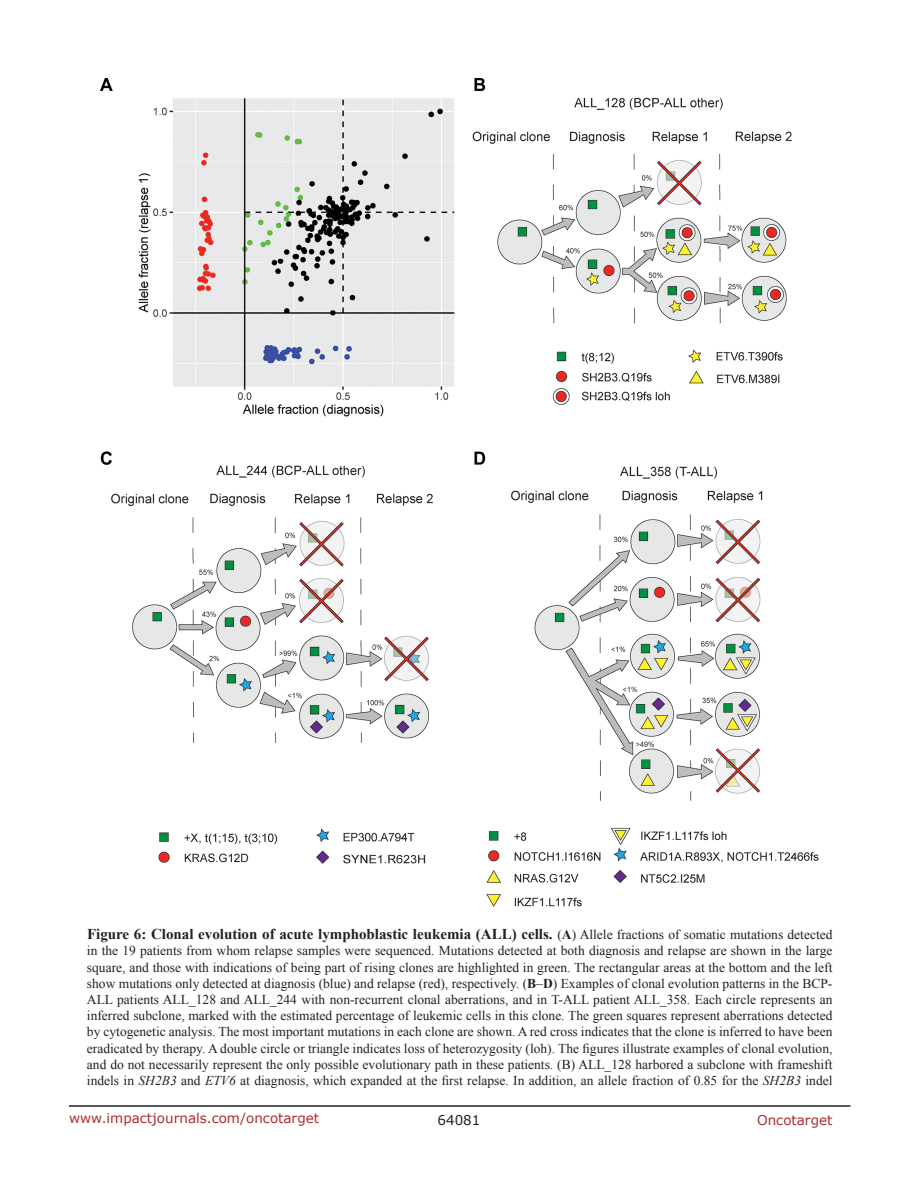
<style>
.page{position:relative;width:918px;height:1188px;background:#fff}
.page>*{position:absolute;margin:0;border:0;box-sizing:border-box;transform-origin:0 0}
.t1{font:700 15px "Times New Roman";color:#231f20}
.t2{font:13.5px/16.2px "Times New Roman";color:#231f20;text-align:justify}
.t3{font:13.5px "Verdana";color:#ac2b31}
.t4{font:13.5px "Verdana";color:#231f20}
.s1{font-weight:400;font-size:13.5px}
.s2{font-size:13.5px}
.s3{font-weight:700}
.s4{font-style:italic}
</style>
<div class="page">
<hr style="left:69px;top:1105px;width:781px;height:2px;background:#231f20">
<img style="left:101px;top:79px;width:718px;height:828px">
<p class="t1" style="left:87px;top:924px;width:747px">Figure 6: Clonal evolution of acute lymphoblastic leukemia (ALL) cells. <span class="s1">(</span><span class="s2">A</span><span class="s1">) Allele fractions of somatic mutations detected</span></p>
<p class="t2" style="left:87px;top:943px;width:747px">in the 19 patients from whom relapse samples were sequenced. Mutations detected at both diagnosis and relapse are shown in the large square, and those with indications of being part of rising clones are highlighted in green. The rectangular areas at the bottom and the left show mutations only detected at diagnosis (blue) and relapse (red), respectively. (<span class="s3">B</span>–<span class="s3">D</span>) Examples of clonal evolution patterns in the BCP-ALL patients ALL_128 and ALL_244 with non-recurrent clonal aberrations, and in T-ALL patient ALL_358. Each circle represents an inferred subclone, marked with the estimated percentage of leukemic cells in this clone. The green squares represent aberrations detected by cytogenetic analysis. The most important mutations in each clone are shown. A red cross indicates that the clone is inferred to have been eradicated by therapy. A double circle or triangle indicates loss of heterozygosity (loh). The figures illustrate examples of clonal evolution, and do not necessarily represent the only possible evolutionary path in these patients. (B) ALL_128 harbored a subclone with frameshift indels in <span class="s4">SH2B3</span> and <span class="s4">ETV6</span> at diagnosis, which expanded at the first relapse. In addition, an allele fraction of 0.85 for the <span class="s4">SH2B3</span> indel</p>
<p class="t3" style="left:69px;top:1109px;width:252px">www.impactjournals.com/oncotarget</p>
<p class="t4" style="left:438px;top:1111px;width:44px">64081</p>
<p class="t3" style="left:757px;top:1111px;width:77px">Oncotarget</p>
</div>
